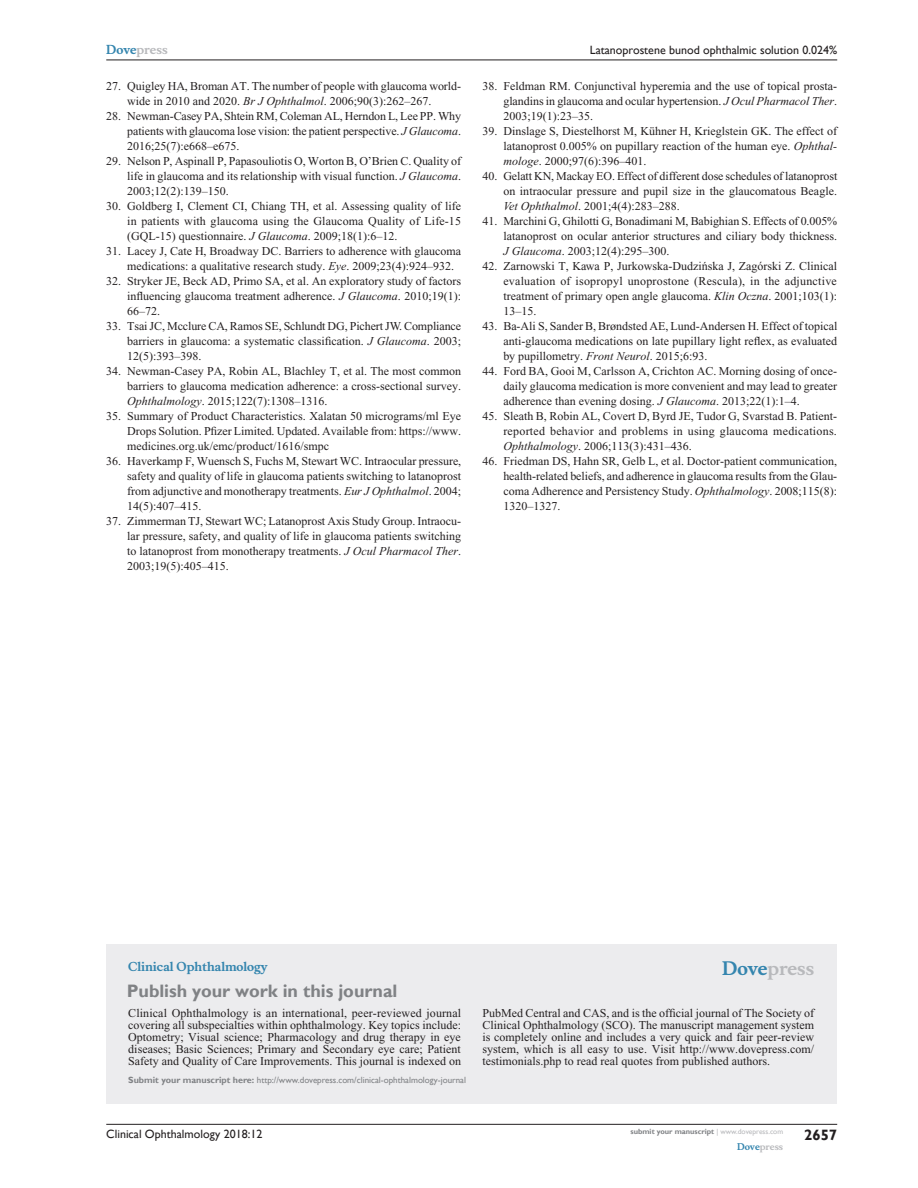
<style>
.page{position:relative;width:918px;height:1188px;background:#fff}
.page>*{position:absolute;margin:0;border:0;box-sizing:border-box;transform-origin:0 0}
.t1{font:700 18px "Gill Sans";color:#808285}
.t2{font:700 18px "Musee";color:#b8b9bc}
.t3{font:700 15px "Gill Sans";color:#231f20}
.RefNL2{font:12px/15px "Times New Roman";color:#231f20;text-align:justify}
.t4{font:12px "Gill Sans";color:#231f20}
.t5{font:700 12px "Musee";color:#3485ae}
.t6{font:700 12px "Musee";color:#b8b9bc}
.t7{font:9px "Gill Sans";color:#808285}
.t8{font:700 9px "Musee";color:#b8b9bc}
.t9{font:700 7.5px "Gill Sans";color:#808285}
.s1{color:#3485ae}
.s2{font-style:italic}
.s3{font-style:inherit}
.s4{font-weight:700}
.s5{font-weight:400;color:#b8b9bc}
</style>
<div class="page">
<div style="left:106px;top:944px;width:731px;height:159px;background:#ececee"></div>
<hr style="left:106px;top:1124px;width:731px;height:1px;background:#231f20">
<hr style="left:106px;top:60px;width:731px;height:1px;background:#231f20">
<p class="t6" style="left:106px;top:43px;width:63px"><span class="s1">Dove</span>press</p>
<p class="RefNL2" style="left:127px;top:79px;width:335px;text-indent:-21px">27. Quigley HA, Broman AT. The number of people with glaucoma world&shy;wide in 2010 and 2020. <span class="s2">Br J Ophthalmol</span>. 2006;90(3):262–267.</p>
<p class="RefNL2" style="left:127px;top:109px;width:335px;text-indent:-21px">28. Newman-Casey PA, Shtein RM, Coleman AL, Herndon L, Lee PP. Why patients with glaucoma lose vision: the patient perspective. <span class="s2">J Glaucoma</span>.<br>2016;25(7):e668–e675.</p>
<p class="RefNL2" style="left:127px;top:154px;width:335px;text-indent:-21px">29. Nelson P, Aspinall P, Papasouliotis O, Worton B, O’Brien C. Quality of life in glaucoma and its relationship with visual function. <span class="s2">J Glaucoma</span>.<br>2003;12(2):139–150.</p>
<p class="RefNL2" style="left:127px;top:199px;width:335px;text-indent:-21px">30. Goldberg I, Clement CI, Chiang TH, et al. Assessing quality of life in patients with glaucoma using the Glaucoma Quality of Life-15 (GQL-15) questionnaire. <span class="s2">J Glaucoma</span>. 2009;18(1):6–12.</p>
<p class="RefNL2" style="left:127px;top:244px;width:335px;text-indent:-21px">31. Lacey J, Cate H, Broadway DC. Barriers to adherence with glaucoma medications: a qualitative research study. <span class="s2">Eye</span>. 2009;23(4):924–932.</p>
<p class="RefNL2" style="left:127px;top:274px;width:335px;text-indent:-21px">32. Stryker JE, Beck AD, Primo SA, et al. An exploratory study of factors influencing glaucoma treatment adherence. <span class="s2">J Glaucoma</span>. 2010;19(1):<br>66–72.</p>
<p class="RefNL2" style="left:127px;top:319px;width:335px;text-indent:-21px">33. Tsai JC, Mcclure CA, Ramos SE, Schlundt DG, Pichert JW. Compliance barriers in glaucoma: a systematic classification. <span class="s2">J Glaucoma</span>. 2003; 12(5):393–398.</p>
<p class="RefNL2" style="left:127px;top:364px;width:335px;text-indent:-21px">34. Newman-Casey PA, Robin AL, Blachley T, et al. The most common barriers to glaucoma medication adherence: a cross-sectional survey.<br><span class="s2">Ophthalmology</span>. 2015;122(7):1308–1316.</p>
<p class="RefNL2" style="left:127px;top:409px;width:335px;text-indent:-21px">35. Summary of Product Characteristics. Xalatan 50 micrograms/ml Eye Drops Solution. Pfizer Limited. Updated. Available from: https://www. medicines.org.uk/emc/product/1616/smpc</p>
<p class="RefNL2" style="left:127px;top:454px;width:336px;text-indent:-21px">36. Haverkamp F, Wuensch S, Fuchs M, Stewart WC. Intraocular pressure, safety and quality of life in glaucoma patients switching to latanoprost from adjunctive and monotherapy treatments. <span class="s2">Eur J Ophthalmol</span>. 2004; 14(5):407–415.</p>
<p class="RefNL2" style="left:127px;top:514px;width:335px;text-indent:-21px">37. Zimmerman TJ, Stewart WC; Latanoprost Axis Study Group. Intraocu&shy;lar pressure, safety, and quality of life in glaucoma patients switching to latanoprost from monotherapy treatments. <span class="s2">J Ocul Pharmacol Ther</span>.<br>2003;19(5):405–415.</p>
<p class="t4" style="left:590px;top:43px;width:249px">Latanoprostene bunod ophthalmic solution 0.024%</p>
<p class="RefNL2" style="left:503px;top:79px;width:335px;text-indent:-21px">38. Feldman RM. Conjunctival hyperemia and the use of topical prosta&shy;glandins in glaucoma and ocular hypertension. <span class="s2">J Ocul Pharmacol Ther</span>.<br>2003;19(1):23–35.</p>
<p class="RefNL2" style="left:503px;top:124px;width:335px;text-indent:-21px">39. Dinslage S, Diestelhorst M, Kühner H, Krieglstein GK. The effect of latanoprost 0.005% on pupillary reaction of the human eye. <span class="s2">Ophthal&shy;mologe</span>. 2000;97(6):396–401.</p>
<p class="RefNL2" style="left:503px;top:169px;width:335px;text-indent:-21px">40. Gelatt KN, Mackay EO. Effect of different dose schedules of latanoprost on intraocular pressure and pupil size in the glaucomatous Beagle.<br><span class="s2">Vet Ophthalmol</span>. 2001;4(4):283–288.</p>
<p class="RefNL2" style="left:503px;top:214px;width:335px;text-indent:-21px">41. Marchini G, Ghilotti G, Bonadimani M, Babighian S. Effects of 0.005% latanoprost on ocular anterior structures and ciliary body thickness.<br><span class="s2">J Glaucoma</span>. 2003;12(4):295–300.</p>
<p class="RefNL2" style="left:503px;top:259px;width:335px;text-indent:-21px">42. Zarnowski T, Kawa P, Jurkowska-Dudzi<span class="s3">ń</span>ska J, Zagórski Z. Clinical evaluation of isopropyl unoprostone (Rescula), in the adjunctive treatment of primary open angle glaucoma. <span class="s2">Klin Oczna</span>. 2001;103(1):<br>13–15.</p>
<p class="RefNL2" style="left:503px;top:319px;width:335px;text-indent:-21px">43. Ba-Ali S, Sander B, Brøndsted AE, Lund-Andersen H. Effect of topical anti-glaucoma medications on late pupillary light reflex, as evaluated by pupillometry. <span class="s2">Front Neurol</span>. 2015;6:93.</p>
<p class="RefNL2" style="left:503px;top:364px;width:335px;text-indent:-21px">44. Ford BA, Gooi M, Carlsson A, Crichton AC. Morning dosing of once&shy;daily glaucoma medication is more convenient and may lead to greater adherence than evening dosing. <span class="s2">J Glaucoma</span>. 2013;22(1):1–4.</p>
<p class="RefNL2" style="left:503px;top:409px;width:335px;text-indent:-21px">45. Sleath B, Robin AL, Covert D, Byrd JE, Tudor G, Svarstad B. Patient&shy;reported behavior and problems in using glaucoma medications.<br><span class="s2">Ophthalmology</span>. 2006;113(3):431–436.</p>
<p class="RefNL2" style="left:503px;top:454px;width:335px;text-indent:-21px">46. Friedman DS, Hahn SR, Gelb L, et al. Doctor-patient communication, health-related beliefs, and adherence in glaucoma results from the Glau&shy;coma Adherence and Persistency Study. <span class="s2">Ophthalmology</span>. 2008;115(8):<br>1320–1327.</p>
<p class="t5" style="left:128px;top:959px;width:141px">Clinical Ophthalmology</p>
<h1 class="t1" style="left:127px;top:980px;width:272px">Publish your work in this journal</h1>
<h1 class="t2" style="left:722px;top:958px;width:94px"><span class="s1">Dove</span>press</h1>
<p class="RefNL2" style="left:128px;top:1007px;width:334px;line-height:12px">Clinical Ophthalmology is an international, peer-reviewed journal covering all subspecialties within ophthalmology. Key topics include:<br>Optometry; Visual science; Pharmacology and drug therapy in eye diseases; Basic Sciences; Primary and Secondary eye care; Patient Safety and Quality of Care Improvements. This journal is indexed on</p>
<p class="RefNL2" style="left:482px;top:1007px;width:333px;line-height:12px">PubMed Central and CAS, and is the official journal of The Society of Clinical Ophthalmology (SCO). The manuscript management system is completely online and includes a very quick and fair peer-review system, which is all easy to use. Visit http://www.dovepress.com/ testimonials.php to read real quotes from published authors.</p>
<p class="t7" style="left:128px;top:1075px;width:339px"><span class="s4">Submit your manuscript here:</span> http://www.dovepress.com/clinical-ophthalmology-journal</p>
<p class="t4" style="left:106px;top:1127px;width:158px">Clinical Ophthalmology 2018:12</p>
<p class="t9" style="left:631px;top:1127px;width:154px">submit your manuscript <span class="s5">| www.dovepress.com</span></p>
<p class="t8" style="left:737px;top:1141px;width:48px"><span class="s1">Dove</span>press</p>
<p class="t3" style="left:804px;top:1126px;width:35px">2657</p>
</div>
